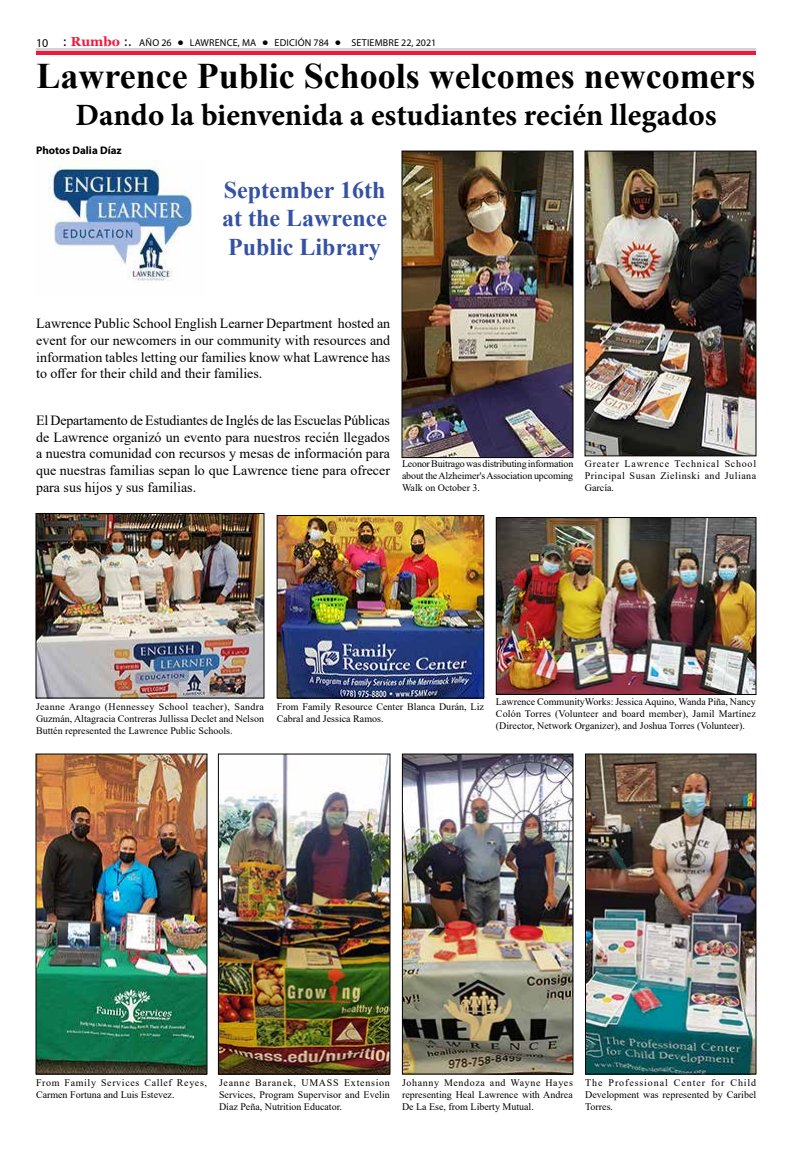
<style>
.page{position:relative;width:792px;height:1152px;background:#fff}
.page>*{position:absolute;margin:0;border:0;box-sizing:border-box;transform-origin:0 0}
.t1{font:700 36px "Times New Roman";color:#000}
.t2{font:700 31px "Minion Pro";color:#000}
.t3{font:700 24px/28.8px "Times New Roman";color:#3551a3;text-align:justify}
.t4{font:14px/16.8px "Times New Roman";color:#000;text-align:justify}
.t5{font:700 11px "Myriad Pro";color:#000}
.t6{font:10px/12px "Times New Roman";color:#000;text-align:justify}
.t7{font:10px/12px "Times New Roman";letter-spacing:.065em;color:#000}
.t8{font:10px "Myriad Pro";letter-spacing:.02em;color:#000}
.s1{font-size:12px}
.s2{font-family:"Tahoma";font-size:12px}
.s3{font-family:"Georgia";font-weight:700;font-size:13px;color:#ed1a3b}
.s4{font-family:"Tahoma";font-weight:700;color:#fff}
</style>
<div class="page">
<div style="left:36px;top:50px;width:720px;height:5px;background:#ed1a3b"></div>
<hr style="left:36px;top:48px;width:720px;height:2px;background:#d1d3d4">
<img style="left:38px;top:515px;width:224px;height:181px">
<div style="left:36px;top:513px;width:228px;height:185px;border:1px solid #000"></div>
<img style="left:38px;top:756px;width:167px;height:316px">
<div style="left:36px;top:754px;width:171px;height:320px;border:1px solid #030204"></div>
<img style="left:279px;top:517px;width:203px;height:179px">
<div style="left:277px;top:515px;width:207px;height:183px;border:1px solid #000"></div>
<img style="left:220px;top:756px;width:168px;height:316px">
<div style="left:218px;top:754px;width:172px;height:320px;border:1px solid #030204"></div>
<img style="left:404px;top:756px;width:167px;height:316px">
<div style="left:402px;top:754px;width:171px;height:320px;border:1px solid #030204"></div>
<img style="left:587px;top:756px;width:167px;height:316px">
<div style="left:585px;top:754px;width:171px;height:320px;border:1px solid #030204"></div>
<img style="left:587px;top:153px;width:167px;height:301px">
<div style="left:585px;top:151px;width:171px;height:305px;border:1px solid #030204"></div>
<img style="left:404px;top:153px;width:167px;height:303px">
<div style="left:402px;top:151px;width:171px;height:307px;border:1px solid #030204"></div>
<img style="left:498px;top:519px;width:256px;height:174px">
<div style="left:496px;top:517px;width:260px;height:178px;border:1px solid #000"></div>
<img style="left:48px;top:160px;width:145px;height:121px">
<p class="t8" style="left:36px;top:36px;width:402px"><span class="s1">10</span> <span class="s2">:</span> <span class="s3">Rumbo</span> <span class="s2">:.</span> AÑO 26 <span class="s4">•</span> LAWRENCE, MA <span class="s4">•</span> EDICIÓN 784 <span class="s4">•</span> SETIEMBRE 22, 2021</p>
<h1 class="t1" style="left:36px;top:50px;width:721px">Lawrence Public Schools welcomes newcomers</h1>
<h2 class="t2" style="left:75px;top:94px;width:643px">Dando la bienvenida a estudiantes recién llegados</h2>
<p class="t5" style="left:36px;top:143px;width:87px">Photos Dalia Díaz</p>
<h3 class="t3" style="left:222px;top:174px;width:166px">September 16th at the Lawrence Public Library</h3>
<h3 class="t4" style="left:36px;top:314px;width:356px">Lawrence Public School English Learner Department hosted an event for our newcomers in our community with resources and information tables letting our families know what Lawrence has to offer for their child and their families.</h3>
<p class="t4" style="left:36px;top:411px;width:356px">El Departamento de Estudiantes de Inglés de las Escuelas Públicas de Lawrence organizó un evento para nuestros recién llegados a nuestra comunidad con recursos y mesas de información para que nuestras familias sepan lo que Lawrence tiene para ofrecer para sus hijos y sus familias.</p>
<p class="t6" style="left:402px;top:457px;width:173px">Leonor Buitrago was distributing information about the Alzheimer's Association upcoming Walk on October 3.</p>
<p class="t6" style="left:585px;top:457px;width:173px">Greater Lawrence Technical School Principal Susan Zielinski and Juliana García.</p>
<p class="t6" style="left:36px;top:700px;width:229px">Jeanne Arango (Hennessey School teacher), Sandra Guzmán, Altagracia Contreras Jullissa Declet and Nelson Buttén represented the Lawrence Public Schools.</p>
<p class="t6" style="left:277px;top:700px;width:209px">From Family Resource Center Blanca Durán, Liz<br>Cabral and Jessica Ramos.</p>
<p class="t6" style="left:496px;top:696px;width:261px">Lawrence CommunityWorks: Jessica Aquino, Wanda Piña, Nancy Colón Torres (Volunteer and board member), Jamil Martínez (Director, Network Organizer), and Joshua Torres (Volunteer).</p>
<p class="t7" style="left:36px;top:1077px;width:173px">From Family Services Callef Reyes,<br>Carmen Fortuna and Luis Estevez.</p>
<p class="t6" style="left:219px;top:1077px;width:172px">Jeanne Baranek, UMASS Extension Services, Program Supervisor and Evelin Díaz Peña, Nutrition Educator.</p>
<p class="t6" style="left:402px;top:1077px;width:172px">Johanny Mendoza and Wayne Hayes representing Heal Lawrence with Andrea De La Ese, from Liberty Mutual.</p>
<p class="t6" style="left:585px;top:1077px;width:173px">The Professional Center for Child Development was represented by Caribel Torres.</p>
</div>
